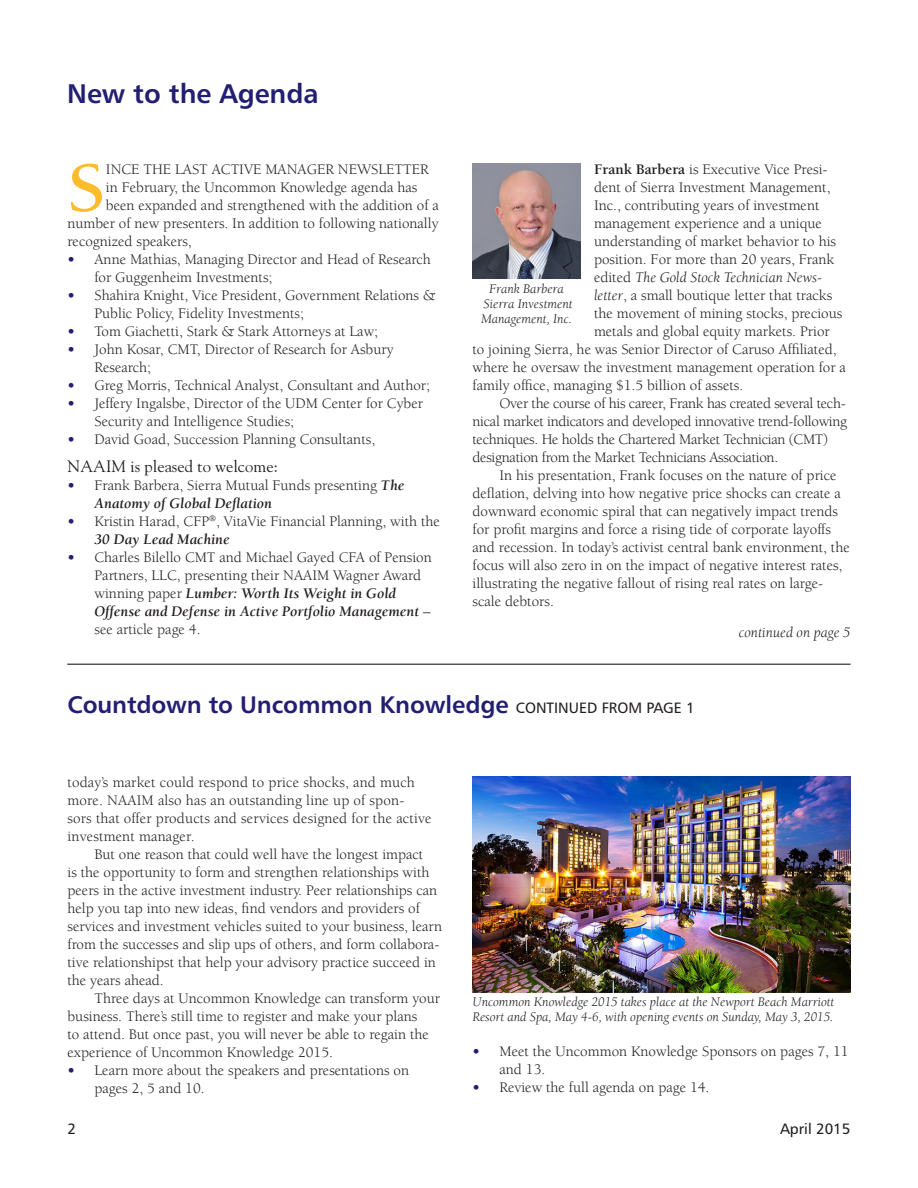
<style>
.page{position:relative;width:918px;height:1188px;background:#fff}
.page>*{position:absolute;margin:0;border:0;box-sizing:border-box;transform-origin:0 0}
.t1{font:700 71.7px "Berkeley Std";color:#fdbb2e}
.t2{font:27px "Humanist 777 BT Bold B";color:#221e72}
.t3{font:24px "Humanist 777 BT Bold B";letter-spacing:-.005em;color:#221e72}
.t4{font:16.5px "Goudy";color:#231f20}
.t5{font:15px/18px "Berkeley Std";color:#231f20}
.t6{font:15px "Berkeley Std";letter-spacing:-.02em;color:#231f20}
.t7{font:italic 15px "Berkeley Std";color:#231f20}
.t8{font:15px "Berkeley Std";letter-spacing:.185em;color:#231f20}
.t9{font:15px "Humanist 777 BT Roman B";color:#231f20}
.t10{font:italic 13.5px/15px "Berkeley Std";color:#231f20;text-align:center}
.s1{font-weight:700;color:#221e72}
.s2{font-weight:700;font-style:italic}
.s3{font-weight:700}
.s4{font-style:normal}
.s5{font-style:italic}
.s6{font-family:"Humanist 777 BT Roman B";font-size:15px;color:#231f20}
</style>
<div class="page">
<hr style="left:67px;top:664px;width:784px;height:1px;background:#231f20">
<img style="left:472px;top:164px;width:108px;height:115px">
<img style="left:472px;top:776px;width:378px;height:216px">
<h2 class="t2" style="left:67px;top:76px;width:253px">New to the Agenda</h2>
<h1 class="t1" style="left:68px;top:150px;width:40px">S</h1>
<p class="t8" style="left:106px;top:162px;width:321px">ince the last Active Manager n ewsletter</p>
<p class="t5" style="left:106px;top:179px;width:313px">in February, the Uncommon Knowledge agenda has</p>
<p class="t5" style="left:106px;top:197px;width:334px">been expanded and strengthened with the addition of a</p>
<p class="t5" style="left:67px;top:215px;width:373px">number of new presenters. In addition to following nationally</p>
<p class="t5" style="left:67px;top:233px;width:126px">recognized speakers,</p>
<p class="t5" style="left:94px;top:251px;width:338px;text-indent:-27px"><span class="s1">•</span> Anne Mathias, Managing Director and Head of Research for Guggenheim Investments;</p>
<p class="t5" style="left:94px;top:287px;width:342px;text-indent:-27px"><span class="s1">•</span> Shahira Knight, Vice President, Government Relations &amp;<br>Public Policy, Fidelity Investments;</p>
<p class="t5" style="left:67px;top:323px;width:312px"><span class="s1">•</span> Tom Giachetti, Stark &amp; Stark Attorneys at Law;</p>
<p class="t5" style="left:94px;top:341px;width:301px;text-indent:-27px"><span class="s1">•</span> John Kosar, CMT, Director of Research for Asbury<br>Research;</p>
<p class="t5" style="left:67px;top:377px;width:364px"><span class="s1">•</span> Greg Morris, Technical Analyst, Consultant and Author;</p>
<p class="t5" style="left:94px;top:395px;width:330px;text-indent:-27px"><span class="s1">•</span> Jeffery Ingalsbe, Director of the UDM Center for Cyber<br>Security and Intelligence Studies;</p>
<p class="t5" style="left:67px;top:431px;width:309px"><span class="s1">•</span> David Goad, Succession Planning Consultants,</p>
<p class="t4" style="left:68px;top:456px;width:212px">NAAIM is pleased to welcome:</p>
<p class="t5" style="left:94px;top:477px;width:312px;text-indent:-27px"><span class="s1">•</span> Frank Barbera, Sierra Mutual Funds presenting <span class="s2">The<br>Anatomy of Global Deflation</span></p>
<p class="t5" style="left:95px;top:513px;width:347px;text-indent:-27px"><span class="s1">•</span> Kristin Harad, CFP<sup>®</sup>, VitaVie Financial Planning, with the<br><span class="s2">30 Day Lead Machine</span></p>
<p class="t5" style="left:95px;top:549px;width:339px;text-indent:-27px"><span class="s1">•</span> Charles Bilello CT and Michael Gayed CFA of Pension Partners, LLC, presenting their NAAIM Wagner Award winning paper <span class="s2">Lumber: Worth Its Weight in Gold Offense and Defense in Active Portfolio Management</span> – see article page 4.</p>
<p class="t5" style="left:594px;top:161px;width:235px"><span class="s3">Frank Barbera</span> is Executive Vice Presi-</p>
<p class="t5" style="left:594px;top:179px;width:238px">dent of Sierra Investment Management,</p>
<p class="t5" style="left:594px;top:197px;width:227px">Inc., contributing years of investment</p>
<p class="t5" style="left:594px;top:215px;width:230px">management experience and a unique</p>
<p class="t5" style="left:594px;top:233px;width:244px">understanding of market behavior to his</p>
<p class="t5" style="left:594px;top:251px;width:242px">position. For more than 20 years, Frank</p>
<p class="t7" style="left:594px;top:270px;width:230px"><span class="s4">edited</span> The Gold Stock Technician News-</p>
<p class="t5" style="left:594px;top:287px;width:240px"><span class="s5">letter</span>, a small boutique letter that tracks</p>
<p class="t5" style="left:594px;top:305px;width:250px">the movement of mining stocks, precious</p>
<p class="t5" style="left:594px;top:323px;width:237px">metals and global equity markets. Prior</p>
<p class="t5" style="left:473px;top:341px;width:366px">to joining Sierra, he was Senior Director of Caruso Affiliated,</p>
<p class="t5" style="left:473px;top:359px;width:375px">where he oversaw the investment management operation for a</p>
<p class="t5" style="left:473px;top:377px;width:272px">family office, managing $1.5 billion of assets.</p>
<p class="t6" style="left:500px;top:396px;width:348px">Over the course of his career, Frank has created several tech-</p>
<p class="t6" style="left:473px;top:414px;width:376px">nical market indicators and developed innovative trend-following</p>
<p class="t6" style="left:473px;top:432px;width:357px">techniques. He holds the Chartered Market Technician (CMT)</p>
<p class="t6" style="left:473px;top:450px;width:307px">designation from the Market Technicians Association.</p>
<p class="t5" style="left:500px;top:467px;width:339px">In his presentation, Frank focuses on the nature of price</p>
<p class="t5" style="left:473px;top:485px;width:370px">deflation, delving into how negative price shocks can create a</p>
<p class="t5" style="left:473px;top:503px;width:367px">downward economic spiral that can negatively impact trends</p>
<p class="t5" style="left:473px;top:521px;width:360px">for profit margins and force a rising tide of corporate layoffs</p>
<p class="t5" style="left:473px;top:539px;width:379px">and recession. In today’s activist central bank environment, the</p>
<p class="t5" style="left:473px;top:557px;width:372px">focus will also zero in on the impact of negative interest rates,</p>
<p class="t5" style="left:473px;top:575px;width:352px">illustrating the negative fallout of rising real rates on large-</p>
<p class="t5" style="left:473px;top:593px;width:83px">scale debtors.</p>
<p class="t10" style="left:481px;top:281px;width:93px">Frank Barbera<br>Sierra Investment<br>Management, Inc.</p>
<p class="t7" style="left:739px;top:624px;width:113px">continued on page 5</p>
<h3 class="t3" style="left:68px;top:689px;width:629px">Countdown to Uncommon Knowledge <span class="s6">CONTI NUED FROM PAGE 1</span></h3>
<p class="t5" style="left:68px;top:773px;width:366px">today’s market could respond to price shocks, and much more. NAAI M also has an outstanding line up of spon&shy;sors that offer products and services designed for the active investment manager.</p>
<p class="t5" style="left:68px;top:845px;width:376px;text-indent:27px">But one reason that could well have the longest impact<br>is the opportunity to form and strengthen relationships with peers in the active investment industry. Peer relationships can help you tap into new ideas, find vendors and providers of services and investment vehicles suited to your business, learn from the successes and slip ups of others, and form collabora&shy;tive relationshipst that help your advisory practice succeed in the years ahead.</p>
<p class="t5" style="left:68px;top:989px;width:374px;text-indent:27px">Three days at Uncommon Knowledge can transform your business. There’s still time to register and make your plans<br>to attend. But once past, you will never be able to regain the experience of Uncommon Knowledge 2015.</p>
<p class="t5" style="left:95px;top:1061px;width:316px;text-indent:-27px"><span class="s1">•</span> Learn more about the speakers and presentations on pages 2, 5 and 10.</p>
<p class="t10" style="left:472px;top:995px;width:363px;text-align:left">Uncommon Knowledge 2015 takes place at the Newport Beach Marriott<br>Resort and Spa, May 4-6, with opening events on Sunday, May 3, 2015.</p>
<p class="t5" style="left:500px;top:1042px;width:351px;text-indent:-27px"><span class="s1">•</span> Meet the Uncommon Knowledge Sponsors on pages 7, 11 and 13.</p>
<p class="t5" style="left:472px;top:1078px;width:238px"><span class="s1">•</span> Review the full agenda on page 14.</p>
<p class="t9" style="left:68px;top:1119px;width:10px">2</p>
<p class="t9" style="left:780px;top:1119px;width:72px">APRIL 2015</p>
</div>
